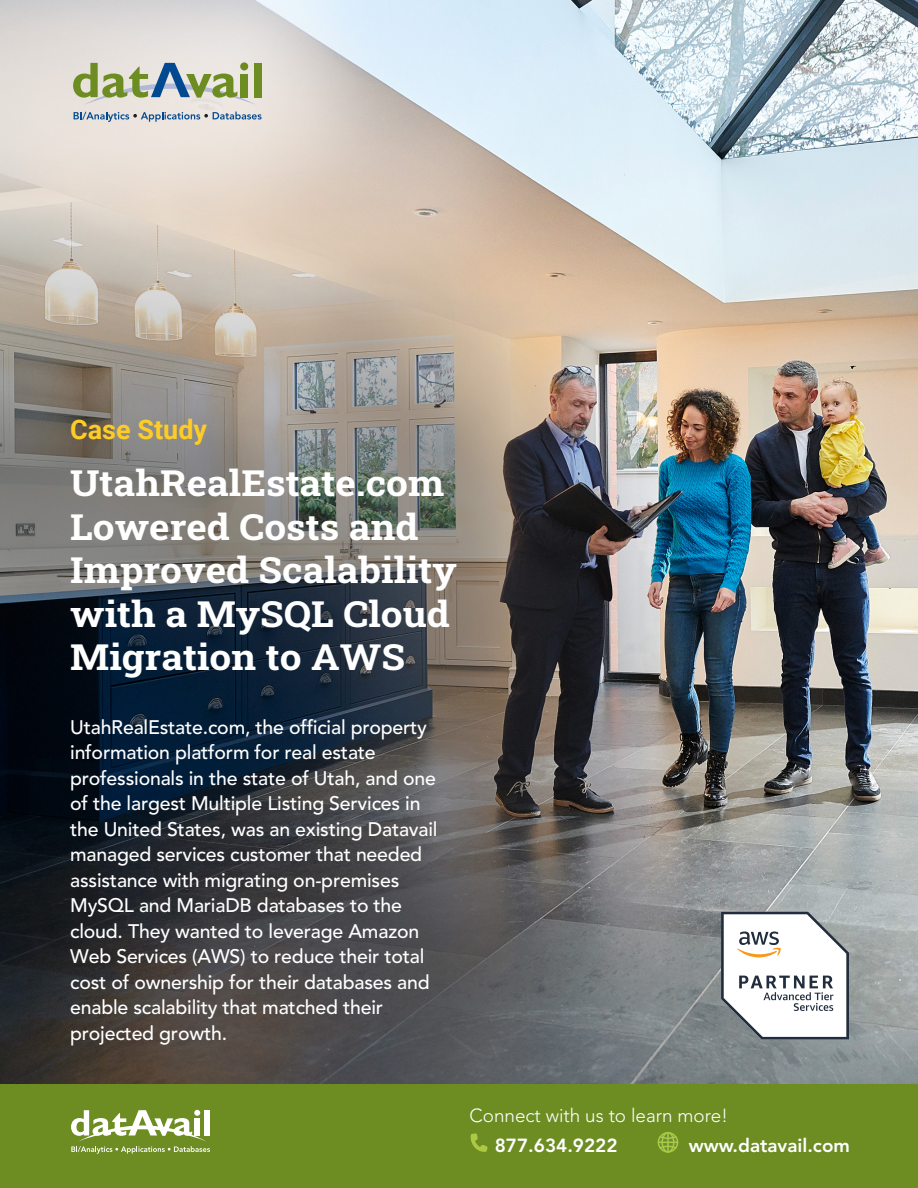
<style>
.page{position:relative;width:918px;height:1188px;background:#fff}
.page>*{position:absolute;margin:0;border:0;box-sizing:border-box;transform-origin:0 0}
.t1{font:700 36px/43.5px "Roboto Slab";color:#fff;scale:1.08 1}
.t2{font:700 27px "Roboto";color:#fecc27}
.t3{font:500 19.5px/25.5px "Avenir LT Std";letter-spacing:-.01em;color:#fff}
.t4{font:800 18.9px "Avenir LT Std";color:#fff}
.t5{font:300 18.9px "Avenir LT Std";color:#fff}
</style>
<div class="page">
<img style="left:0;top:0;width:918px;height:1084px">
<svg style="left:73px;top:63px;width:184px;height:42px;background:#b7c1aa"></svg>
<div style="left:240px;top:62px;width:8px;height:8px;background:#6c8a1f;border-radius:50%"></div>
<div style="left:241px;top:74px;width:7px;height:23px;background:#6d8d23"></div>
<div style="left:254px;top:63px;width:8px;height:34px;background:#6d8d23"></div>
<svg style="left:74px;top:112px;width:188px;height:10px;background:#adbac8"></svg>
<div style="left:0;top:1084px;width:918px;height:104px;background:#6d8d23"></div>
<svg style="left:71px;top:1110px;width:139px;height:44px"></svg>
<div style="left:658px;top:1132px;width:20px;height:21px;border:2px solid #abc943;border-radius:50%"></div>
<div style="left:661px;top:1132px;width:13px;height:21px;border:2px solid #abc943;border-radius:50%"></div>
<svg style="left:658px;top:1133px;width:20px;height:19px"></svg>
<svg style="left:470px;top:1133px;width:18px;height:19px"></svg>
<svg style="left:721px;top:912px;width:128px;height:128px"></svg>
<h2 class="t2" style="left:70px;top:410px;width:138px">Case Study</h2>
<h1 class="t1" style="left:70px;top:461px;width:360px">UtahRealEstate.com<br>Lowered Costs and<br>Improved Scalability with a MySQL Cloud<br>Migration to AWS</h1>
<p class="t3" style="left:70px;top:715px;width:369px">UtahRealEstate.com, the official property information platform for real estate professionals in the state of Utah, and one of the largest Multiple Listing Services in the United States, was an existing Datavail managed services customer that needed assistance with migrating on-premises MySQL and MariaDB databases to the cloud. They wanted to leverage Amazon Web Services (AWS) to reduce their total cost of ownership for their databases and enable scalability that matched their projected growth.</p>
<p class="t5" style="left:470px;top:1105px;width:260px">Connect with us to learn more!</p>
<p class="t4" style="left:495px;top:1134px;width:124px">877.634.9222</p>
<p class="t4" style="left:689px;top:1134px;width:163px">www.datavail.com</p>
</div>
